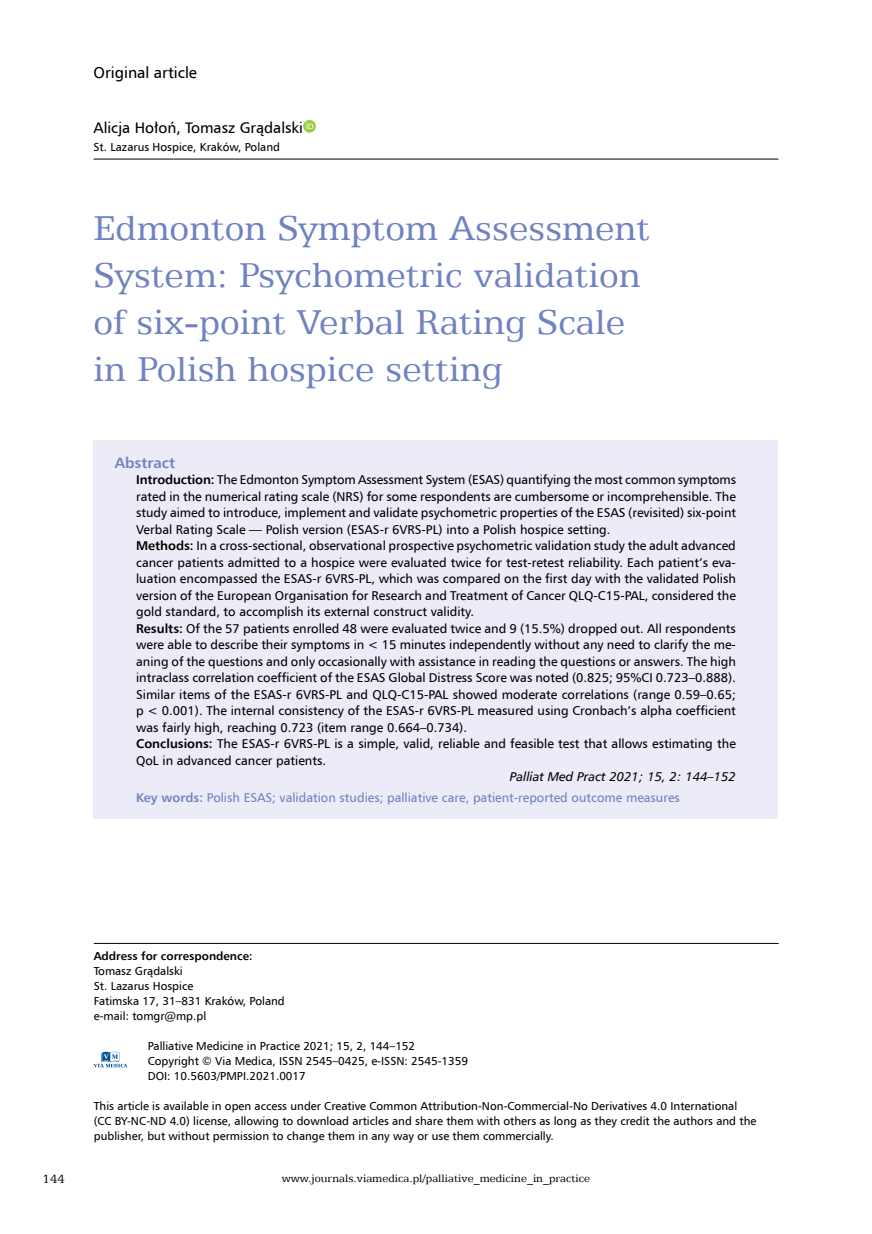
<style>
.page{position:relative;width:872px;height:1234px;background:#fff}
.page>*{position:absolute;margin:0;border:0;box-sizing:border-box;transform-origin:0 0}
.t1{font:39px/46.8px "Egyptian 505 EU";color:#7082c0}
.t2{font:15.75px "Humnst 777 EU";color:#000}
.t3{font:15.3px "Humnst 777 EU";color:#000}
.t4{font:700 15px "Humnst 777 EU";color:#7082c0}
.t5{font:13.5px "Egyptian 505 EU";color:#000}
.t6{font:12.75px/16.5px "Humnst 777 EU";color:#000}
.t7{font:12.75px/20.7px "Humnst 777 EU";color:#7082c0}
.t8{font:12px "Egyptian 505 EU";color:#000}
.t9{font:11.55px/15px "Humnst 777 EU";color:#000}
.t10{font:700 11.55px "Humnst 777 EU";color:#000}
.s1{font-weight:700}
.s2{font-style:italic;color:#000}
</style>
<div class="page">
<div style="left:94px;top:440px;width:684px;height:378px;background:#ebecf7"></div>
<hr style="left:94px;top:942px;width:684px;height:1px;background:#000">
<svg style="left:94px;top:1051px;width:33px;height:16px"></svg>
<hr style="left:94px;top:159px;width:684px;height:1px;background:#000">
<svg style="left:303px;top:120px;width:13px;height:13px"></svg>
<svg style="left:306px;top:122px;width:7px;height:7px"></svg>
<p class="t2" style="left:94px;top:63px;width:105px">Original article</p>
<p class="t3" style="left:94px;top:118px;width:211px">Alicja Hołoń, Tomasz Grądalski</p>
<p class="t9" style="left:94px;top:139px;width:188px">St. Lazarus Hospice, Kraków, Poland</p>
<h1 class="t1" style="left:94px;top:204px;width:558px">Edmonton Symptom Assessment<br>System: Psychometric validation of six-point Verbal Rating Scale in Polish hospice setting</h1>
<p class="t4" style="left:115px;top:453px;width:62px">Abstract</p>
<p class="t6" style="left:136px;top:471px;width:601px"><span class="s1">Introduction:</span> The Edmonton Symptom Assessment System (ESAS) quantifying the most common symptoms rated in the numerical rating scale (NRS) for some respondents are cumbersome or incomprehensible. The study aimed to introduce, implement and validate psychometric properties of the ESAS (revisited) six-point Verbal Rating Scale — Polish version (ESAS-r 6VRS-PL) into a Polish hospice setting.<br><span class="s1">Methods:</span> In a cross-sectional, observational prospective psychometric validation study the adult advanced cancer patients admitted to a hospice were evaluated twice for test-retest reliability. Each patient’s eva&shy;luation encompassed the ESAS-r 6VRS-PL, which was compared on the first day with the validated Polish version of the European Organisation for Research and Treatment of Cancer QLQ-C15-PAL, considered the gold standard, to accomplish its external construct validity.<br><span class="s1">Results:</span> Of the 57 patients enrolled 48 were evaluated twice and 9 (15.5%) dropped out. All respondents were able to describe their symptoms in &lt; 15 minutes independently without any need to clarify the me&shy;aning of the questions and only occasionally with assistance in reading the questions or answers. The high intraclass correlation coefficient of the ESAS Global Distress Score was noted (0.825; 95%CI 0.723–0.888).<br>Similar items of the ESAS-r 6VRS-PL and QLQ-C15-PAL showed moderate correlations (range 0.59–0.65; p &lt; 0.001). The internal consistency of the ESAS-r 6VRS-PL measured using Cronbach’s alpha coefficient was fairly high, reaching 0.723 (item range 0.664–0.734).<br><span class="s1">Conclusions:</span> The ESAS-r 6VRS-PL is a simple, valid, reliable and feasible test that allows estimating the QoL in advanced cancer patients.</p>
<p class="t7" style="left:136px;top:766px;width:601px;text-indent:373px"><span class="s2">Palliat Med Pract 2021; 15, 2: 144–152<br></span><span class="s1">Key words:</span> Polish ESAS; validation studies; palliative care, patient-reported outcome measures</p>
<p class="t10" style="left:94px;top:948px;width:160px">Address for correspondence:</p>
<p class="t9" style="left:94px;top:963px;width:193px">Tomasz Grądalski<br>St. Lazarus Hospice<br>Fatimska 17, 31–831 Kraków, Poland e-mail: tomgr@mp.pl</p>
<p class="t9" style="left:148px;top:1038px;width:322px">Palliative Medicine in Practice 2021; 15, 2, 144–152<br>Copyright © Via Medica, ISSN 2545–0425, e-ISSN: 2545-1359<br>DOI: 10.5603/PMPI.2021.0017</p>
<p class="t9" style="left:94px;top:1098px;width:664px">This article is available in open access under Creative Common Attribution-Non-Commercial-No Derivatives 4.0 International (CC BY-NC-ND 4.0) license, allowing to download articles and share them with others as long as they credit the authors and the publisher, but without permission to change them in any way or use them commercially.</p>
<p class="t5" style="left:43px;top:1170px;width:24px">144</p>
<p class="t8" style="left:282px;top:1170px;width:310px">www.journals.viamedica.pl/palliative_medicine_in_practice</p>
</div>
